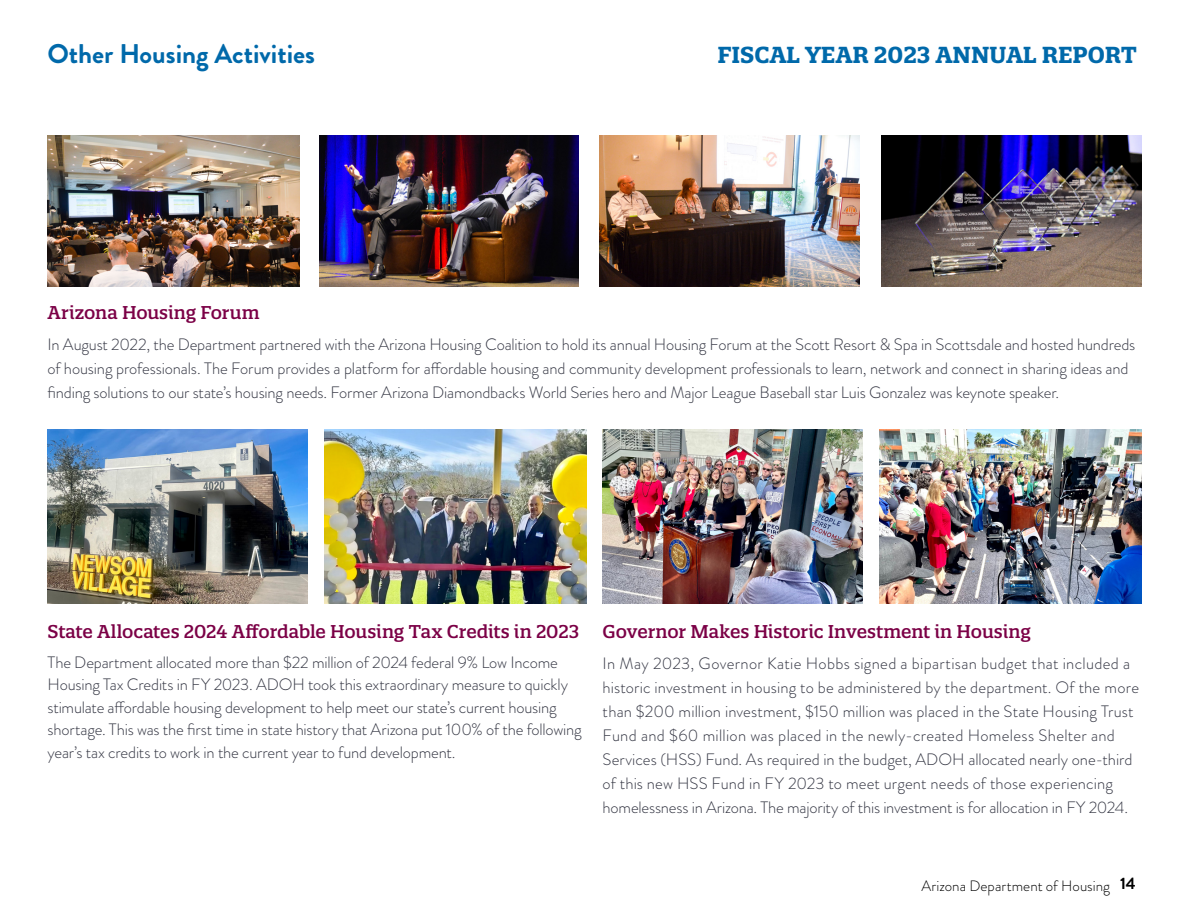
<style>
.page{position:relative;width:1188px;height:918px;background:#fff}
.page>*{position:absolute;margin:0;border:0;box-sizing:border-box;transform-origin:0 0}
.t1{font:700 27px "Brandon Grotesque";color:#0069aa}
.t2{font:700 22.5px "Quatro Slab";color:#0069aa}
.t3{font:500 18px "Quatro Slab";letter-spacing:-.005em;color:#7b0046}
.t4{font:300 16.5px/24px "Brandon Grotesque";letter-spacing:-.01em;color:#343643}
.t5{font:300 15px "Brandon Grotesque";letter-spacing:.005em;color:#000}
.s1{font-weight:700;font-size:16.5px}
</style>
<div class="page">
<img style="left:48px;top:135px;width:251px;height:151px">
<img style="left:603px;top:429px;width:260px;height:174px">
<img style="left:48px;top:429px;width:260px;height:174px">
<img style="left:319px;top:135px;width:260px;height:151px">
<img style="left:600px;top:135px;width:260px;height:151px">
<img style="left:881px;top:135px;width:260px;height:151px">
<img style="left:879px;top:429px;width:262px;height:174px">
<img style="left:324px;top:429px;width:262px;height:174px">
<h1 class="t1" style="left:48px;top:35px;width:269px">Other Housing Activities</h1>
<h2 class="t2" style="left:717px;top:41px;width:421px">FISCAL YEAR 2023 ANNUAL REPORT</h2>
<p class="t3" style="left:48px;top:301px;width:214px">Arizona Housing Forum</p>
<p class="t4" style="left:48px;top:332px;width:1089px">In August 2022, the Department partnered with the Arizona Housing Coalition to hold its annual Housing Forum at the Scott Resort &amp; Spa in Scottsdale and hosted hundreds of housing professionals. The Forum provides a platform for affordable housing and community development professionals to learn, network and connect in sharing ideas and finding solutions to our state’s housing needs. Former Arizona Diamondbacks World Series hero and Major League Baseball star Luis Gonzalez was keynote speaker.</p>
<p class="t3" style="left:48px;top:621px;width:533px">State Allocates 2024 Affordable Housing Tax Credits in 2023</p>
<p class="t4" style="left:48px;top:651px;width:536px;line-height:22.5px">The Department allocated more than $22 million of 2024 federal 9% Low Income Housing Tax Credits in FY 2023. ADOH took this extraordinary measure to quickly stimulate affordable housing development to help meet our state’s current housing shortage. This was the first time in state history that Arizona put 100% of the following year’s tax credits to work in the current year to fund development.</p>
<p class="t3" style="left:603px;top:621px;width:430px">Governor Makes Historic Investment in Housing</p>
<p class="t4" style="left:603px;top:652px;width:538px">In May 2023, Governor Katie Hobbs signed a bipartisan budget that included a historic investment in housing to be administered by the department. Of the more than $200 million investment, $150 million was placed in the State Housing Trust Fund and $60 million was placed in the newly-created Homeless Shelter and Services (HSS) Fund. As required in the budget, ADOH allocated nearly one-third of this new HSS Fund in FY 2023 to meet urgent needs of those experiencing homelessness in Arizona. The majority of this investment is for allocation in FY 2024.</p>
<p class="t5" style="left:921px;top:875px;width:216px">Arizona Department of Housing <span class="s1">14</span></p>
</div>
